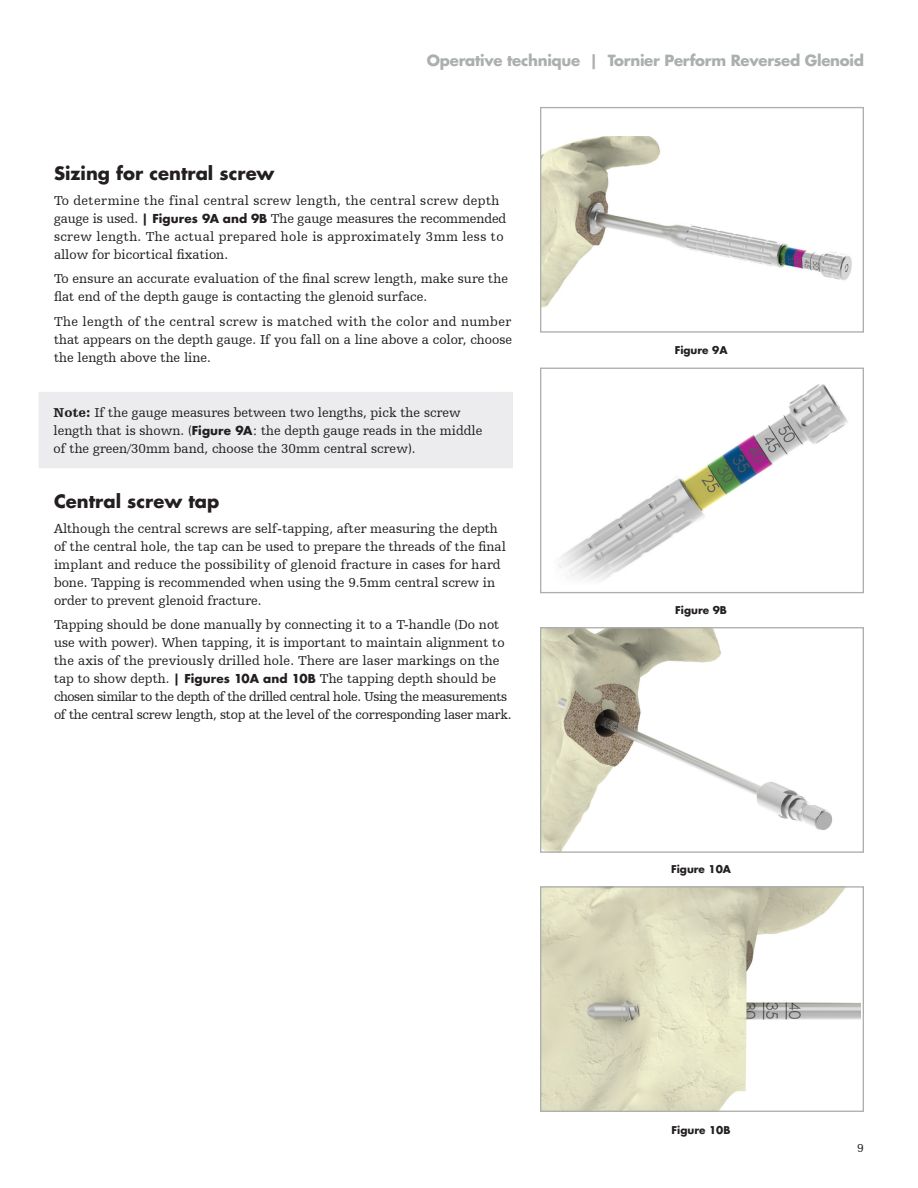
<style>
.page{position:relative;width:918px;height:1188px;background:#fff}
.page>*{position:absolute;margin:0;border:0;box-sizing:border-box;transform-origin:0 0}
._02-Subhead_2{font:700 18px "Futura For Stryker";color:#231f20}
.t1{font:700 15px "Futura For Stryker";letter-spacing:-.02em;color:#abafae}
.BODY_COPY{font:13.5px/18px "Humanist Slabserif 712 BT";color:#231f20}
.BODY_COPY-2{font:13.5px/18px "Humanist Slabserif 712 BT";letter-spacing:.025em;color:#231f20}
.t2{font:12px "Humanist Slabserif 712 BT";color:#231f20}
.Figures{font:700 10.5px "Futura For Stryker";color:#231f20}
.s1{font-family:"Futura For Stryker";font-weight:700;font-size:12px}
.s2{font-weight:900}
</style>
<div class="page">
<img style="left:542px;top:888px;width:319px;height:222px">
<img style="left:542px;top:629px;width:291px;height:222px">
<img style="left:542px;top:137px;width:310px;height:171px">
<img style="left:553px;top:367px;width:301px;height:214px">
<div style="left:39px;top:393px;width:473px;height:74px;background:#ececee"></div>
<div style="left:39px;top:392px;width:474px;height:76px;border:2px solid #eaecec"></div>
<div style="left:540px;top:107px;width:324px;height:226px;border:1px solid #abafae"></div>
<div style="left:540px;top:368px;width:324px;height:225px;border:1px solid #abafae"></div>
<div style="left:540px;top:627px;width:324px;height:226px;border:1px solid #abafae"></div>
<div style="left:540px;top:886px;width:324px;height:226px;border:1px solid #abafae"></div>
<p class="t1" style="left:427px;top:51px;width:439px">Operative technique | Tornier Perform Reversed Glenoid</p>
<p class="_02-Subhead_2" style="left:54px;top:161px;width:222px">Sizing for central screw</p>
<p class="BODY_COPY-2" style="left:54px;top:191px;width:454px">To determine the final central screw length, the central screw depth gauge is used. <span class="s1">| Figures 9A and 9B</span> The gauge measures the recommended screw length. The actual prepared hole is approximately 3mm less to allow for bicortical fixation.</p>
<p class="BODY_COPY" style="left:54px;top:270px;width:456px">To ensure an accurate evaluation of the final screw length, make sure the flat end of the depth gauge is contacting the glenoid surface.</p>
<p class="BODY_COPY" style="left:54px;top:312px;width:460px;text-align:justify">The length of the central screw is matched with the color and number that appears on the depth gauge. If you fall on a line above a color, choose the length above the line.</p>
<p class="BODY_COPY" style="left:54px;top:403px;width:430px"><span class="s2">Note:</span> If the gauge measures between two lengths, pick the screw length that is shown. (<span class="s1">Figure 9A</span>: the depth gauge reads in the middle of the green/30mm band, choose the 30mm central screw).</p>
<p class="_02-Subhead_2" style="left:54px;top:489px;width:167px">Central screw tap</p>
<p class="BODY_COPY" style="left:54px;top:519px;width:453px">Although the central screws are self-tapping, after measuring the depth of the central hole, the tap can be used to prepare the threads of the final implant and reduce the possibility of glenoid fracture in cases for hard bone. Tapping is recommended when using the 9.5mm central screw in order to prevent glenoid fracture.</p>
<p class="BODY_COPY" style="left:54px;top:616px;width:459px">Tapping should be done manually by connecting it to a T-handle (Do not use with power). When tapping, it is important to maintain alignment to the axis of the previously drilled hole. There are laser markings on the tap to show depth. <span class="s1">| Figures 10A and 10B</span> The tapping depth should be chosen similar to the depth of the drilled central hole. Using the measurements of the central screw length, stop at the level of the corresponding laser mark.</p>
<p class="Figures" style="left:675px;top:343px;width:54px">Figure 9A</p>
<p class="Figures" style="left:675px;top:603px;width:53px">Figure 9B</p>
<p class="Figures" style="left:671px;top:862px;width:61px">Figure 10A</p>
<p class="Figures" style="left:672px;top:1123px;width:60px">Figure 10B</p>
<p class="t2" style="left:857px;top:1141px;width:8px">9</p>
</div>
